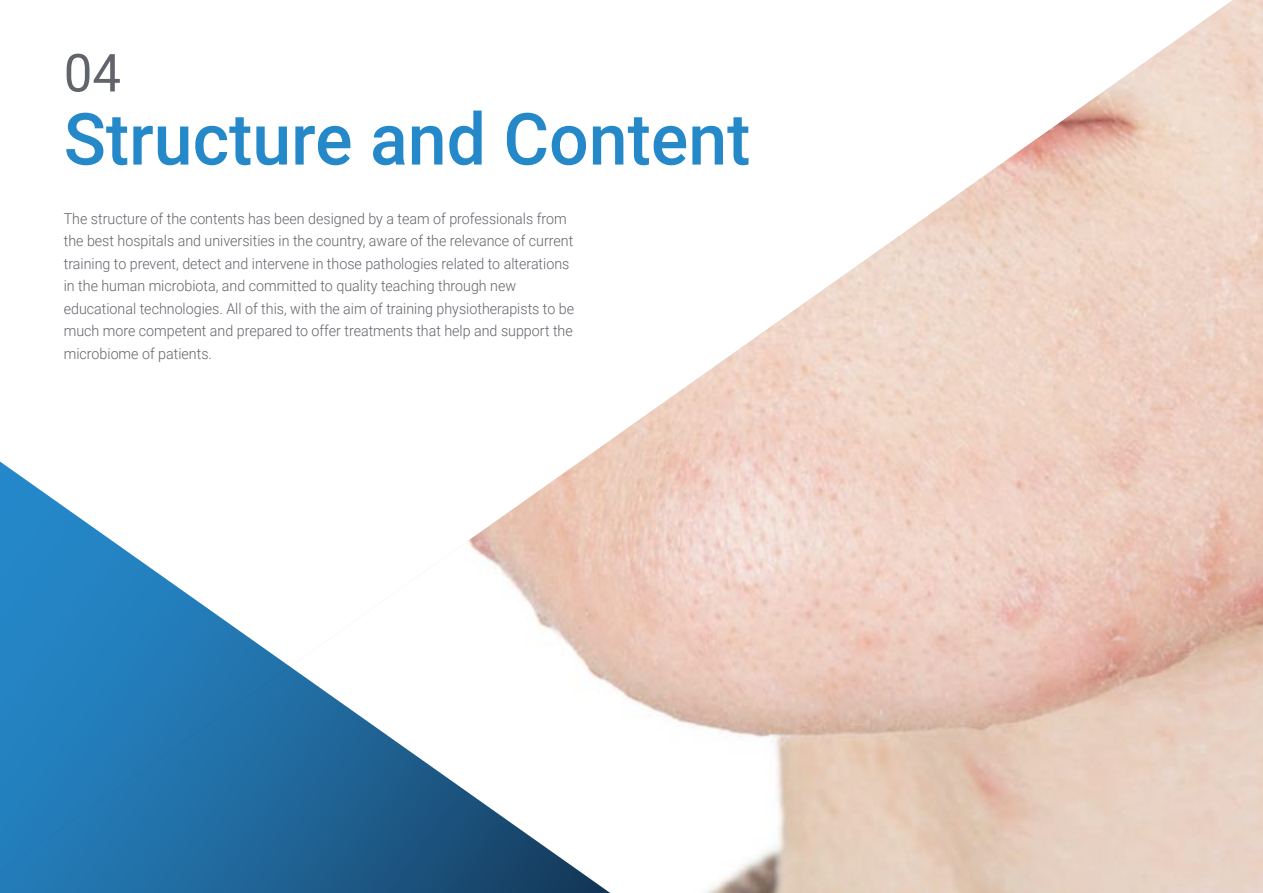
<style>
.page{position:relative;width:1263px;height:893px;background:#fff}
.page>*{position:absolute;margin:0;border:0;box-sizing:border-box;transform-origin:0 0}
.t1{font:500 72px "Roboto";color:#2488c9}
.t2{font:52.5px "Roboto";color:#61646a}
.t3{font:300 15px/22.5px "Roboto";color:#61646a;scale:.95 1}
</style>
<div class="page">
<img style="left:602px;top:0;width:661px;height:893px">
<svg style="left:0;top:446px;width:640px;height:447px"></svg>
<h2 class="t2" style="left:64px;top:36px;width:59px">04</h2>
<h1 class="t1" style="left:64px;top:89px;width:688px">Structure and Content</h1>
<p class="t3" style="left:64px;top:207px;width:539px">The structure of the contents has been designed by a team of professionals from the best hospitals and universities in the country, aware of the relevance of current training to prevent, detect and intervene in those pathologies related to alterations in the human microbiota, and committed to quality teaching through new educational technologies. All of this, with the aim of training physiotherapists to be much more competent and prepared to offer treatments that help and support the microbiome of patients.</p>
</div>
